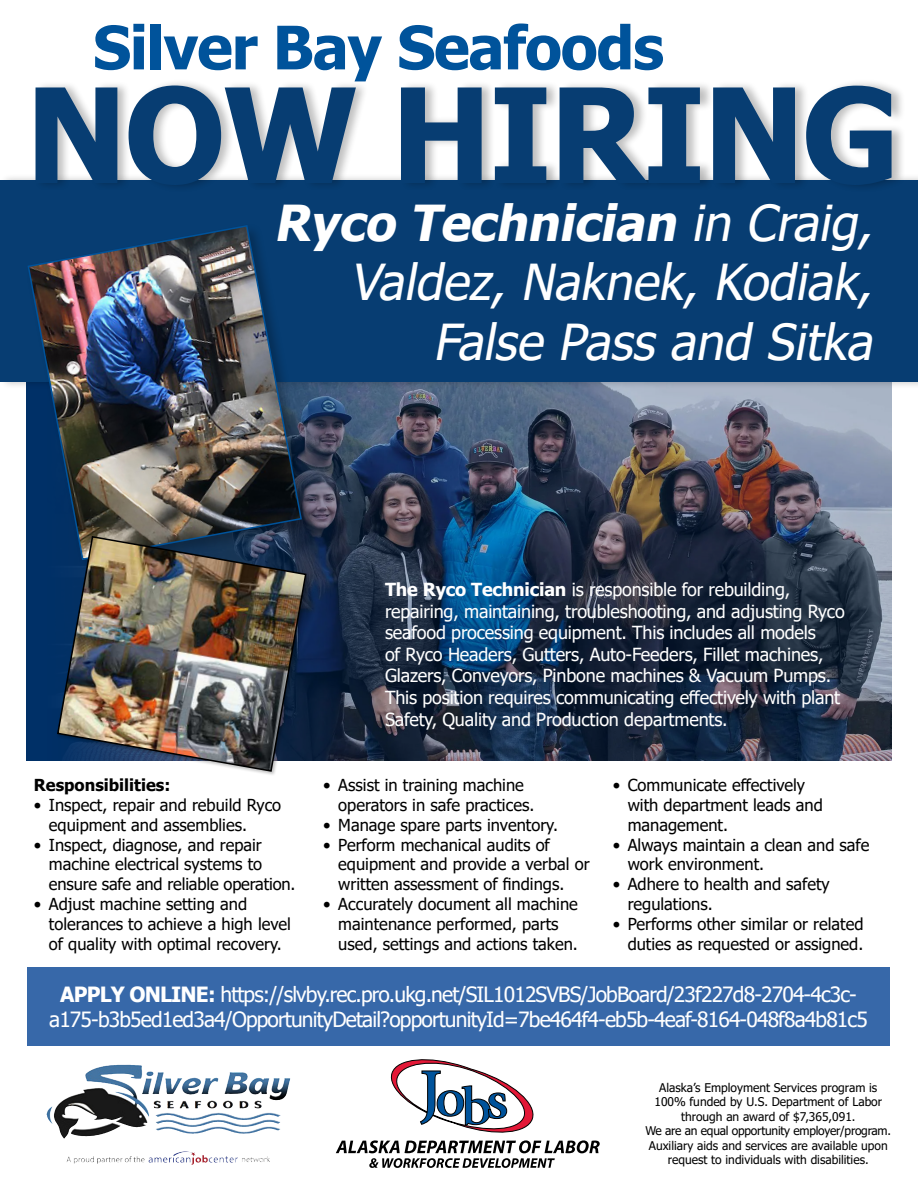
<style>
.page{position:relative;width:918px;height:1188px;background:#fff}
.page>*{position:absolute;margin:0;border:0;box-sizing:border-box;transform-origin:0 0}
.t1{font:700 131.4px "Tahoma";letter-spacing:-.02em;color:#073d72}
.t2{font:700 60px "Tahoma";letter-spacing:-.02em;color:#00539b}
.t3{font:italic 49.5px/59.4px "Tahoma";color:#fff;text-align:right}
.t4{font:21px/25.2px "Tahoma";letter-spacing:-.04em;color:#fff;text-align:center}
.t5{font:18px/21.6px "Tahoma";letter-spacing:-.01em;color:#fff}
.t6{font:16.5px/19.8px "Tahoma";color:#000}
.t7{font:700 16.5px "Tahoma";color:#000}
.t8{font:12px/14.4px "Tahoma";color:#000;text-align:center}
.s1{font-weight:700}
</style>
<div class="page">
<img style="left:45px;top:390px;width:847px;height:370px">
<div style="left:0;top:173px;width:918px;height:217px;background:#000;opacity:.25"></div>
<div style="left:0;top:181px;width:918px;height:201px;background:#073d72"></div>
<div style="left:34px;top:78px;width:872px;height:115px;background:#000;opacity:.25"></div>
<svg style="left:336px;top:1060px;width:264px;height:108px"></svg>
<img style="left:85px;top:1065px;width:48px;height:31px">
<img style="left:173px;top:1151px;width:31px;height:11px">
<div style="left:25px;top:223px;width:292px;height:351px;background:#000;opacity:.25"></div>
<img style="left:27px;top:224px;width:276px;height:337px">
<div style="left:56px;top:535px;width:255px;height:242px;background:#000;opacity:.25"></div>
<img style="left:56px;top:535px;width:251px;height:238px">
<div style="left:27px;top:967px;width:863px;height:79px;background:#3768a9"></div>
<h2 class="t2" style="left:93px;top:5px;width:573px">Silver Bay Seafoods</h2>
<h1 class="t1" style="left:26px;top:43px;width:876px">NOW HIRING</h1>
<h3 class="t3" style="left:274px;top:196px;width:613px"><span class="s1">Ryco Technician</span> in Craig,<br>Valdez,Naknek,Kodiak,<br>False Passand Sitka</h3>
<p class="t7" style="left:34px;top:774px;width:138px">Responsibilities:</p>
<p class="t6" style="left:49px;top:796px;width:234px;text-indent:-15px">• Inspect, repair and rebuild Ryco equipment and assemblies.</p>
<p class="t6" style="left:49px;top:836px;width:248px;text-indent:-15px">• Inspect, diagnose, and repair machine electrical systems to ensure safe and reliable operation.</p>
<p class="t6" style="left:49px;top:895px;width:244px;text-indent:-15px">• Adjust machine setting and tolerances to achieve a high level of quality with optimal recovery.</p>
<p class="t5" style="left:385px;top:580px;width:461px"><span class="s1">The Ryco Technician</span> is responsible for rebuilding, repairing, maintaining, troubleshooting, and adjusting Ryco seafood processing equipment. This includes all models<br>of Ryco Headers, Gutters, Auto-Feeders, Fillet machines, Glazers, Conveyors, Pinbone machines &amp; Vacuum Pumps.<br>This position requires communicating effectively with plant Safety, Quality and Production departments.</p>
<p class="t6" style="left:338px;top:776px;width:198px;text-indent:-15px">• Assist in training machine operators in safe practices.</p>
<p class="t6" style="left:323px;top:816px;width:236px">• Manage spare parts inventory.</p>
<p class="t6" style="left:338px;top:836px;width:253px;text-indent:-15px">• Perform mechanical audits of equipment and provide a verbal or written assessment of findings.</p>
<p class="t6" style="left:338px;top:895px;width:241px;text-indent:-15px">• Accurately document all machine maintenance performed, parts used, settings and actions taken.</p>
<p class="t6" style="left:628px;top:776px;width:197px;text-indent:-15px">• Communicate effectively with department leads and management.</p>
<p class="t6" style="left:628px;top:836px;width:243px;text-indent:-15px">• Always maintain a clean and safe work environment.</p>
<p class="t6" style="left:628px;top:875px;width:203px;text-indent:-15px">• Adhere to health and safety regulations.</p>
<p class="t6" style="left:613px;top:915px;width:252px;text-align:right">• Performs other similar or related duties as requested or assigned.</p>
<p class="t4" style="left:49px;top:983px;width:820px"><span class="s1">APPLY ONLINE:</span> https://slvby.rec.pro.ukg.net/SIL1012SVBS/JobBoard/23f227d8-2704-4c3c&shy;a175-b3b5ed1ed3a4/OpportunityDetail?opportunityId=7be464f4-eb5b-4eaf-8164-048f8a4b81c5</p>
<p class="t8" style="left:646px;top:1081px;width:247px">Alaska’s Employment Services program is 100% funded by U.S. Department of Labor through an award of $7,365,091.<br>We are an equal opportunity employer/program.<br>Auxiliary aids and services are available upon request to individuals with disabilities.</p>
</div>
